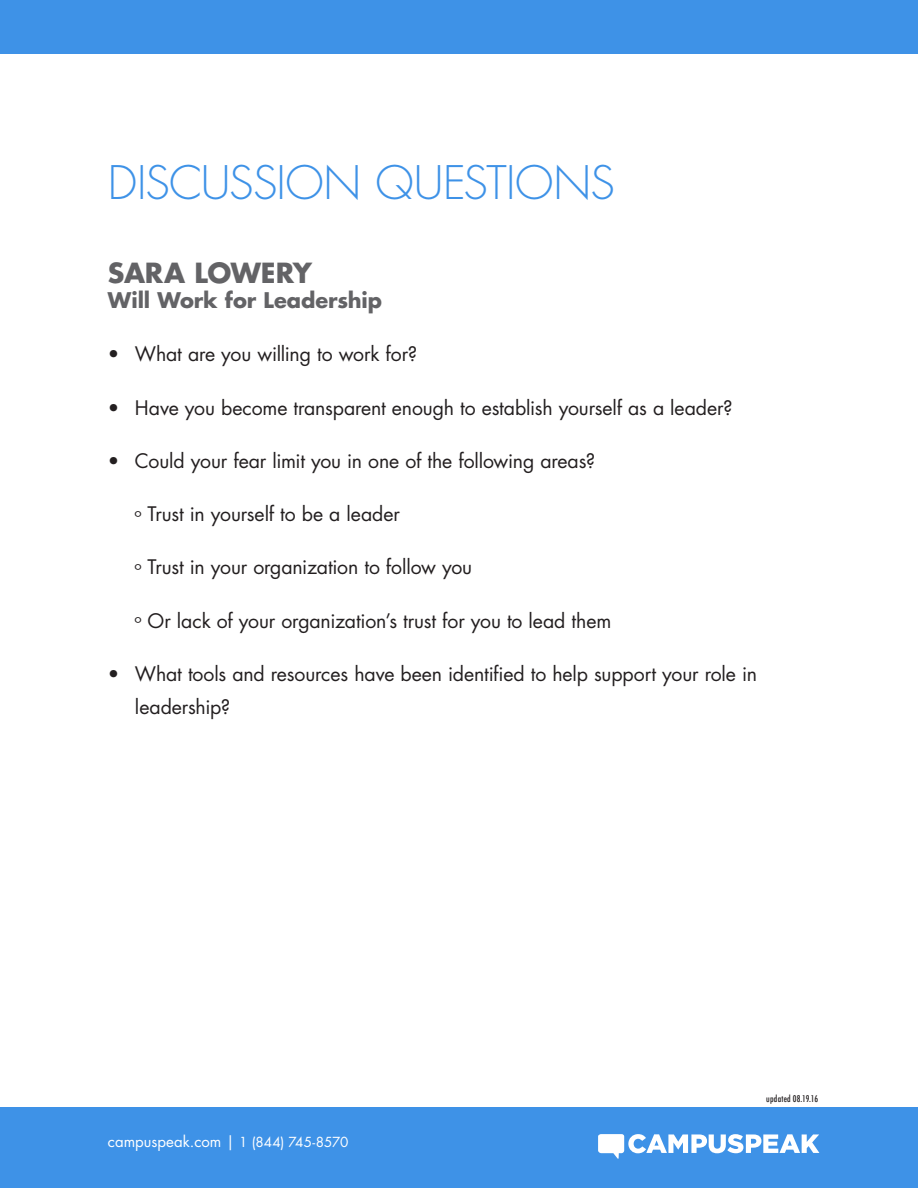
<style>
.page{position:relative;width:918px;height:1188px;background:#fff}
.page>*{position:absolute;margin:0;border:0;box-sizing:border-box;transform-origin:0 0}
.t1{font:300 45px "Futura Std";letter-spacing:-.015em;color:#3e92e7}
.t2{font:700 27px "Futura Std";letter-spacing:-.01em;color:#636366}
.t3{font:700 21px "Futura Std";letter-spacing:-.005em;color:#636366}
.t4{font:19.5px/33px "Futura Std";letter-spacing:-.005em;color:#231f20}
.t5{font:15px "Futura Std";color:#fff}
.t6{font:500 condensed 9px "Futura";letter-spacing:.025em;color:#231f20}
.s1{font-size:13.5px}
</style>
<div class="page">
<div style="left:0;top:1108px;width:918px;height:80px;background:#3e92e7"></div>
<svg style="left:598px;top:1134px;width:221px;height:25px"></svg>
<div style="left:0;top:0;width:918px;height:54px;background:#3e92e7"></div>
<p class="t1" style="left:108px;top:155px;width:508px">DISCUSSION QUESTIONS</p>
<p class="t2" style="left:108px;top:255px;width:206px">SARA LOWERY</p>
<p class="t3" style="left:108px;top:287px;width:276px">Will Work for Leadership</p>
<p class="t4" style="left:108px;top:338px;width:311px">• What are you willing to work for?</p>
<p class="t4" style="left:108px;top:391px;width:626px">• Have you become transparent enough to establish yourself as a leader?</p>
<p class="t4" style="left:108px;top:444px;width:489px">• Could your fear limit you in one of the following areas?</p>
<p class="t4" style="left:135px;top:498px;width:267px">º Trust in yourself to be a leader</p>
<p class="t4" style="left:135px;top:551px;width:339px">º Trust in your organization to follow you</p>
<p class="t4" style="left:135px;top:604px;width:478px">º Or lack of your organization’s trust for you to lead them</p>
<p class="t4" style="left:135px;top:657px;width:624px;text-indent:-27px">• What tools and resources have been identified to help support your role in leadership?</p>
<p class="t5" style="left:108px;top:1132px;width:242px">campuspeak.com | <span class="s1">1 (844) 745-8570</span></p>
<p class="t6" style="left:766px;top:1093px;width:53px">updated 08.19.16</p>
</div>
